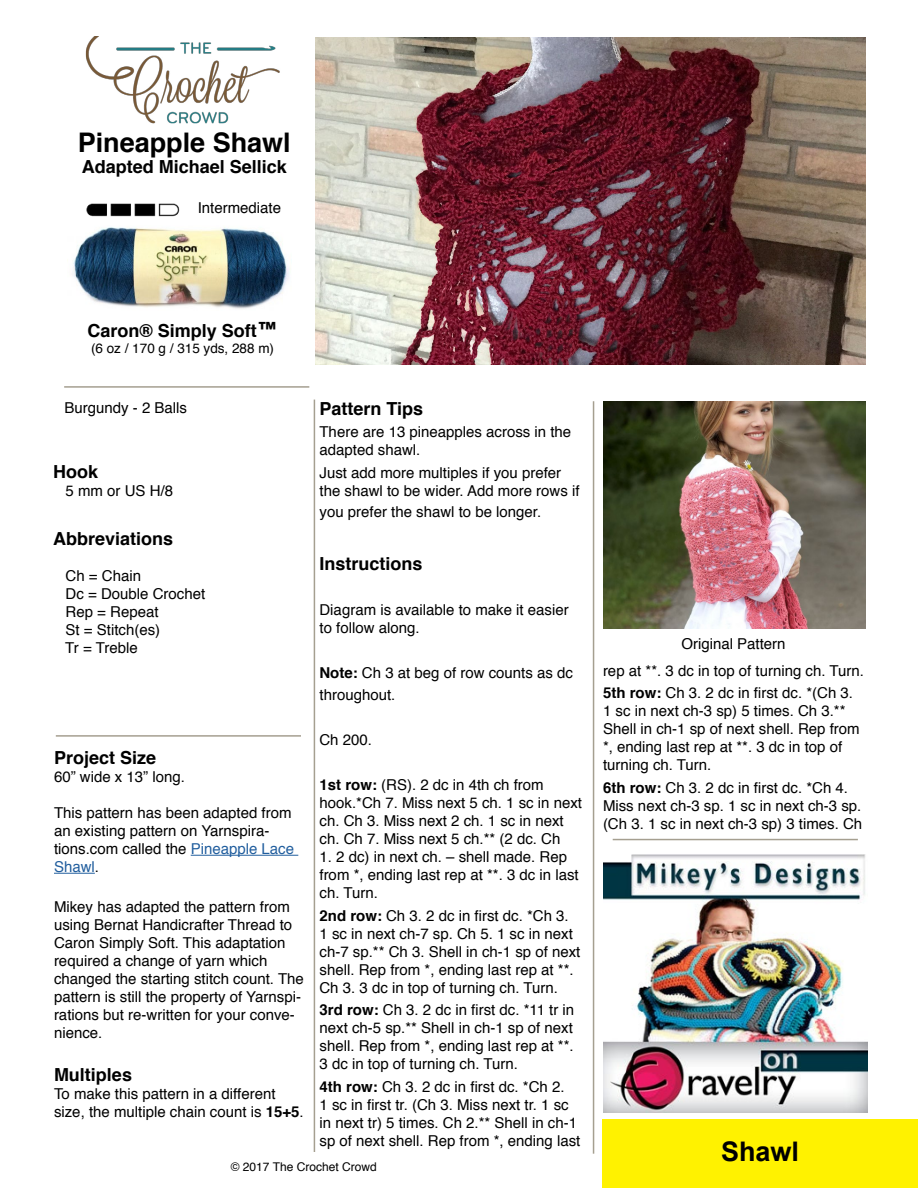
<style>
.page{position:relative;width:918px;height:1188px;background:#fff}
.page>*{position:absolute;margin:0;border:0;box-sizing:border-box;transform-origin:0 0}
.t1{font:700 27px "Helvetica";color:#000}
.t2{font:700 27px "Arial";color:#000}
.t3{font:700 18px "Helvetica";color:#000}
.t4{font:15px/18px "Helvetica";color:#000}
.t5{font:13.5px "Helvetica";color:#000}
.t6{font:12px "Helvetica";color:#000}
.s1{font-size:21px}
.s2{color:#215e9e}
.s3{font-weight:700}
</style>
<div class="page">
<img style="left:316px;top:38px;width:549px;height:326px">
<div style="left:602px;top:1119px;width:316px;height:69px;background:#fff200"></div>
<img style="left:85px;top:37px;width:195px;height:87px">
<hr style="left:64px;top:386px;width:245px;height:2px;background:#a59f90">
<hr style="left:56px;top:735px;width:245px;height:2px;background:#a59f90">
<hr style="left:613px;top:839px;width:245px;height:1px;background:#a59f90">
<img style="left:72px;top:227px;width:218px;height:82px">
<hr style="left:191px;top:855px;width:107px;height:1px;background:#215e9e">
<hr style="left:54px;top:873px;width:41px;height:1px;background:#215e9e">
<hr style="left:314px;top:400px;width:1px;height:752px;background:#a59f90">
<hr style="left:593px;top:401px;width:1px;height:753px;background:#a59f90">
<img style="left:603px;top:854px;width:265px;height:258px">
<img style="left:603px;top:401px;width:262px;height:227px">
<img style="left:86px;top:203px;width:94px;height:14px">
<h1 class="t1" style="left:78px;top:120px;width:215px">Pineapple Shawl</h1>
<p class="t3" style="left:82px;top:152px;width:207px">Adapted Michael Sellick</p>
<p class="t4" style="left:198px;top:199px;width:85px">Intermediate</p>
<p class="t3" style="left:87px;top:316px;width:192px">Caron® Simply Soft<span class="s1">™</span></p>
<p class="t5" style="left:91px;top:338px;width:185px">(6 oz / 170 g / 315 yds, 288 m)</p>
<p class="t4" style="left:65px;top:399px;width:124px">Burgundy - 2 Balls</p>
<p class="t3" style="left:53px;top:457px;width:46px">Hook</p>
<p class="t4" style="left:66px;top:482px;width:109px">5 mm or US H/8</p>
<p class="t3" style="left:53px;top:524px;width:122px">Abbreviations</p>
<p class="t4" style="left:65px;top:567px;width:141px">Ch = Chain<br>Dc = Double Crochet<br>Rep = Repeat<br>St = Stitch(es)<br>Tr = Treble</p>
<p class="t3" style="left:54px;top:743px;width:104px">Project Size</p>
<p class="t4" style="left:54px;top:768px;width:132px">60” wide x 13” long.</p>
<p class="t4" style="left:54px;top:804px;width:242px">This pattern has been adapted from an existing pattern on Yarnspira&shy;tions.com called the <span class="s2">Pineapple Lace<br>Shawl</span>.</p>
<p class="t4" style="left:54px;top:898px;width:251px">Mikey has adapted the pattern from using Bernat Handicrafter Thread to Caron Simply Soft. This adaptation required a change of yarn which changed the starting stitch count. The pattern is still the property of Yarnspi&shy;rations but re-written for your conve&shy;nience.</p>
<p class="t3" style="left:54px;top:1060px;width:80px">Multiples</p>
<p class="t4" style="left:54px;top:1085px;width:251px">To make this pattern in a different size, the multiple chain count is <span class="s3">15+5</span>.</p>
<p class="t3" style="left:320px;top:394px;width:105px">Pattern Tips</p>
<p class="t4" style="left:320px;top:423px;width:253px">There are 13 pineapples across in the adapted shawl.</p>
<p class="t4" style="left:320px;top:464px;width:262px">Just add more multiples if you prefer the shawl to be wider. Add more rows if</p>
<p class="t4" style="left:320px;top:504px;width:223px">you prefer the shawl to be longer.</p>
<p class="t3" style="left:320px;top:549px;width:105px">Instructions</p>
<p class="t4" style="left:320px;top:601px;width:251px">Diagram is available to make it easier to follow along.</p>
<p class="t4" style="left:320px;top:661px;width:255px;line-height:22.5px"><span class="s3">Note:</span> Ch 3 at beg of row counts as dc throughout.</p>
<p class="t4" style="left:320px;top:731px;width:54px">Ch 200.</p>
<p class="t4" style="left:320px;top:776px;width:264px"><span class="s3">1st row:</span> (RS). 2 dc in 4th ch from hook.*Ch 7. Miss next 5 ch. 1 sc in next ch. Ch 3. Miss next 2 ch. 1 sc in next ch. Ch 7. Miss next 5 ch.** (2 dc. Ch</p>
<p class="t4" style="left:320px;top:848px;width:261px">1. 2 dc) in next ch. – shell made. Rep from *, ending last rep at **. 3 dc in last ch. Turn.</p>
<p class="t4" style="left:320px;top:907px;width:262px"><span class="s3">2nd row:</span> Ch 3. 2 dc in first dc. *Ch 3.<br>1 sc in next ch-7 sp. Ch 5. 1 sc in next ch-7 sp.** Ch 3. Shell in ch-1 sp of next shell. Rep from *, ending last rep at **.<br>Ch 3. 3 dc in top of turning ch. Turn.</p>
<p class="t4" style="left:320px;top:1001px;width:256px;text-align:justify"><span class="s3">3rd row:</span> Ch 3. 2 dc in first dc. *11 tr in next ch-5 sp.** Shell in ch-1 sp of next shell. Rep from *, ending last rep at **.<br>3 dc in top of turning ch. Turn.</p>
<p class="t4" style="left:320px;top:1078px;width:262px"><span class="s3">4th row:</span> Ch 3. 2 dc in first dc. *Ch 2.<br>1 sc in first tr. (Ch 3. Miss next tr. 1 sc in next tr) 5 times. Ch 2.** Shell in ch-1 sp of next shell. Rep from *, ending last</p>
<p class="t6" style="left:231px;top:1157px;width:148px">© 2017 The Crochet Crowd</p>
<p class="t4" style="left:681px;top:636px;width:106px">Original Pattern</p>
<p class="t4" style="left:603px;top:660px;width:262px;line-height:22.5px">rep at **. 3 dc in top of turning ch. Turn.<br><span class="s3">5th row:</span> Ch 3. 2 dc in first dc. *(Ch 3.</p>
<p class="t4" style="left:603px;top:702px;width:258px">1 sc in next ch-3 sp) 5 times. Ch 3.**<br>Shell in ch-1 sp of next shell. Rep from *, ending last rep at **. 3 dc in top of turning ch. Turn.</p>
<p class="t4" style="left:603px;top:779px;width:261px"><span class="s3">6th row:</span> Ch 3. 2 dc in first dc. *Ch 4.<br>Miss next ch-3 sp. 1 sc in next ch-3 sp. (Ch 3. 1 sc in next ch-3 sp) 3 times. Ch</p>
<h1 class="t2" style="left:721px;top:1134px;width:80px">Shawl</h1>
</div>
